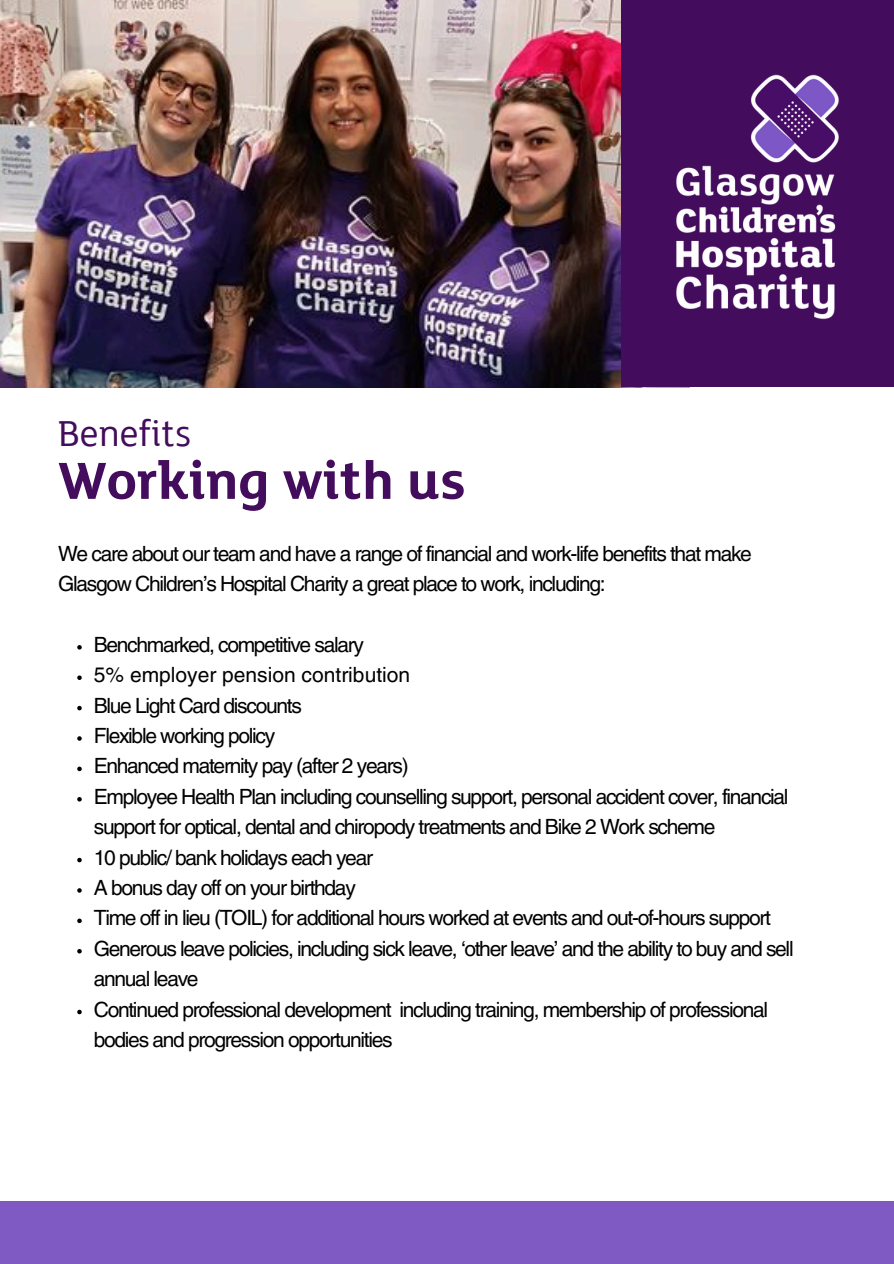
<style>
.page{position:relative;width:894px;height:1264px;background:#fff}
.page>*{position:absolute;margin:0;border:0;box-sizing:border-box;transform-origin:0 0}
.t1{font:700 56.7px "FS Lola";color:#440c5c}
.t2{font:38.7px "FS Lola";color:#440c5c}
.t3{font:21px/30.3px "Helvetica LT Pro";letter-spacing:-.06em;color:#000}
.t4{font:21px "Helvetica LT Pro";color:#000}
</style>
<div class="page">
<img style="left:0;top:0;width:620px;height:387px">
<div style="left:620px;top:0;width:273px;height:387px;background:#440c5c"></div>
<img style="left:676px;top:74px;width:163px;height:246px">
<div style="left:0;top:1200px;width:893px;height:63px;background:#7e5ac2"></div>
<svg style="left:77px;top:645px;width:5px;height:4px"></svg>
<svg style="left:77px;top:675px;width:5px;height:5px"></svg>
<svg style="left:77px;top:706px;width:5px;height:4px"></svg>
<svg style="left:77px;top:736px;width:5px;height:4px"></svg>
<svg style="left:77px;top:766px;width:5px;height:5px"></svg>
<svg style="left:77px;top:797px;width:5px;height:4px"></svg>
<svg style="left:77px;top:857px;width:5px;height:5px"></svg>
<svg style="left:77px;top:888px;width:5px;height:4px"></svg>
<svg style="left:77px;top:918px;width:5px;height:5px"></svg>
<svg style="left:77px;top:949px;width:5px;height:4px"></svg>
<svg style="left:77px;top:1009px;width:5px;height:5px"></svg>
<p class="t2" style="left:58px;top:413px;width:135px">Benefits</p>
<p class="t1" style="left:58px;top:450px;width:409px">Working with us</p>
<p class="t3" style="left:58px;top:540px;width:695px">We care about our team and have a range of financial and work-life benefits that make<br>Glasgow Children’s Hospital Charity a great place to work, including:</p>
<h2 class="t3" style="left:94px;top:631px;width:272px">Benchmarked, competitive salary</h2>
<h1 class="t4" style="left:94px;top:667px;width:318px">5% employer pension contribution</h1>
<p class="t3" style="left:94px;top:692px;width:209px">Blue Light Card discounts</p>
<p class="t3" style="left:94px;top:722px;width:183px">Flexible working policy</p>
<p class="t3" style="left:94px;top:753px;width:316px">Enhanced maternity pay (after 2 years)</p>
<p class="t3" style="left:94px;top:783px;width:696px">Employee Health Plan including counselling support, personal accident cover, financial support for optical, dental and chiropody treatments and Bike 2 Work scheme</p>
<p class="t3" style="left:94px;top:844px;width:281px">10 public/ bank holidays each year</p>
<p class="t3" style="left:94px;top:874px;width:263px">A bonus day off on your birthday</p>
<p class="t3" style="left:94px;top:904px;width:678px">Time off in lieu (TOIL) for additional hours worked at events and out-of-hours support</p>
<p class="t3" style="left:94px;top:935px;width:701px">Generous leave policies, including sick leave, ‘other leave’ and the ability to buy and sell annual leave</p>
<p class="t3" style="left:94px;top:996px;width:675px">Continued professional development including training, membership of professional bodies and progression opportunities</p>
</div>
